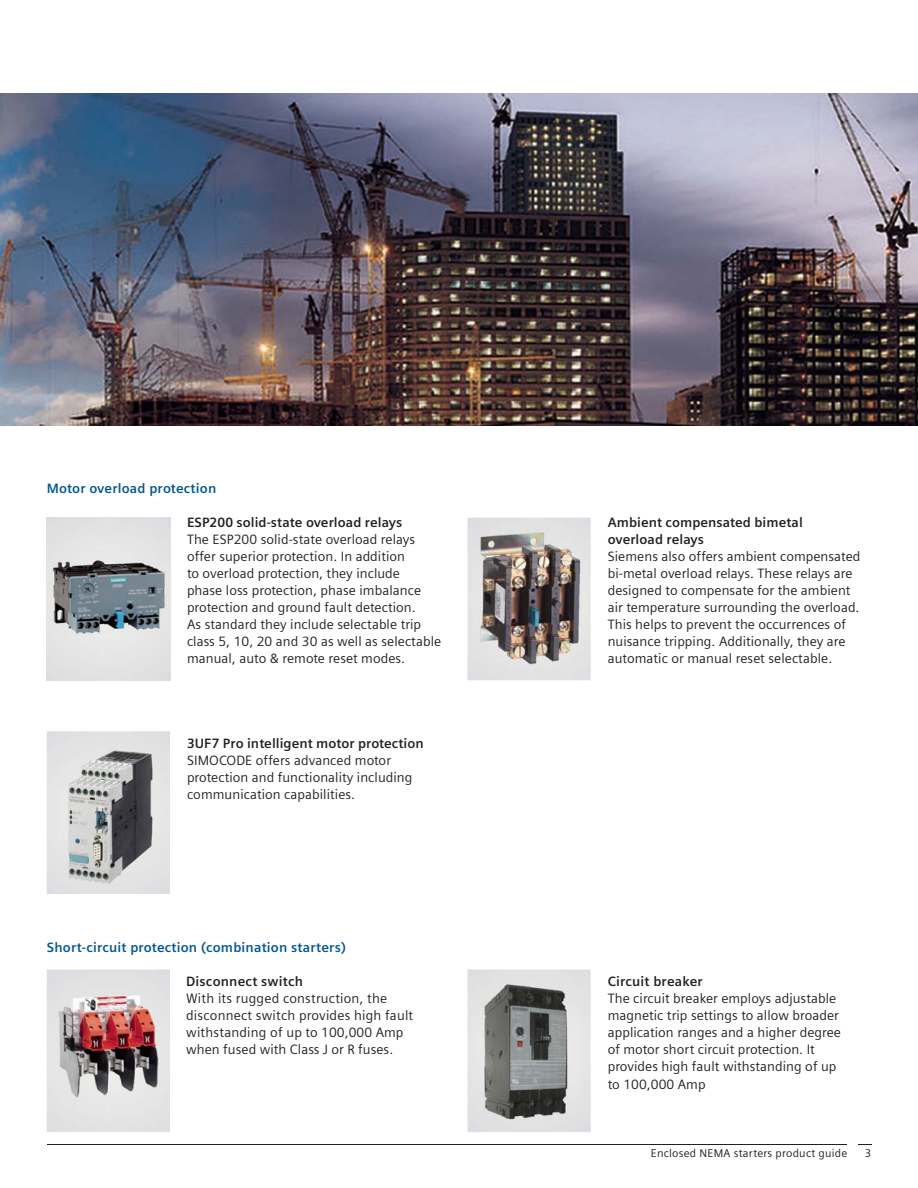
<style>
.page{position:relative;width:918px;height:1188px;background:#fff}
.page>*{position:absolute;margin:0;border:0;box-sizing:border-box;transform-origin:0 0}
.t1{font:13.5px/17px "Siemens Sans";letter-spacing:.005em;color:#20231e}
.t2{font:700 13.5px/17px "Siemens Sans";letter-spacing:.005em;color:#20231e}
.t3{font:700 13.5px "Siemens Sans OT";letter-spacing:.015em;color:#005594}
.t4{font:11.25px "Siemens Sans OT";letter-spacing:.02em;color:#20231e}
</style>
<div class="page">
<hr style="left:47px;top:1144px;width:824px;height:1px;background:#20231e">
<div style="left:847px;top:1140px;width:10px;height:17px;background:#fff"></div>
<img style="left:0;top:93px;width:918px;height:332px">
<img style="left:474px;top:530px;width:113px;height:150px">
<img style="left:62px;top:747px;width:97px;height:147px">
<img style="left:48px;top:989px;width:120px;height:140px">
<img style="left:471px;top:981px;width:110px;height:150px">
<img style="left:47px;top:518px;width:123px;height:162px">
<p class="t3" style="left:47px;top:483px;width:171px">Motor overload protection</p>
<p class="t2" style="left:187px;top:515px;width:217px">ESP200 solid-state overload relays</p>
<p class="t1" style="left:187px;top:532px;width:256px">The ESP200 solid-state overload relays offer superior protection. In addition<br>to overload protection, they include<br>phase loss protection, phase imbalance protection and ground fault detection.<br>As standard they include selectable trip class 5, 10, 20 and 30 as well as selectable manual, auto &amp; remote reset modes.</p>
<p class="t2" style="left:187px;top:736px;width:238px">3UF7 Pro intelligent motor protection</p>
<p class="t1" style="left:187px;top:753px;width:227px">SIMOCODE offers advanced motor protection and functionality including communication capabilities.</p>
<p class="t3" style="left:47px;top:942px;width:301px">Short-circuit protection (combination starters)</p>
<p class="t2" style="left:186px;top:975px;width:118px">Disconnect switch</p>
<p class="t1" style="left:186px;top:992px;width:229px">With its rugged construction, the disconnect switch provides high fault withstanding of up to 100,000 Amp when fused with Class J or R fuses.</p>
<p class="t2" style="left:608px;top:515px;width:197px">Ambient compensated bimetal overload relays</p>
<p class="t1" style="left:608px;top:549px;width:254px">Siemens also offers ambient compensated bi-metal overload relays. These relays are designed to compensate for the ambient air temperature surrounding the overload.<br>This helps to prevent the occurrences of nuisance tripping. Additionally, they are automatic or manual reset selectable.</p>
<p class="t2" style="left:608px;top:975px;width:96px">Circuit breaker</p>
<p class="t1" style="left:608px;top:992px;width:235px">The circuit breaker employs adjustable magnetic trip settings to allow broader application ranges and a higher degree of motor short circuit protection. It provides high fault withstanding of up to 100,000 Amp</p>
<p class="t4" style="left:651px;top:1148px;width:198px">Enclosed NEMA starters product guide</p>
<p class="t4" style="left:865px;top:1148px;width:8px">3</p>
</div>
